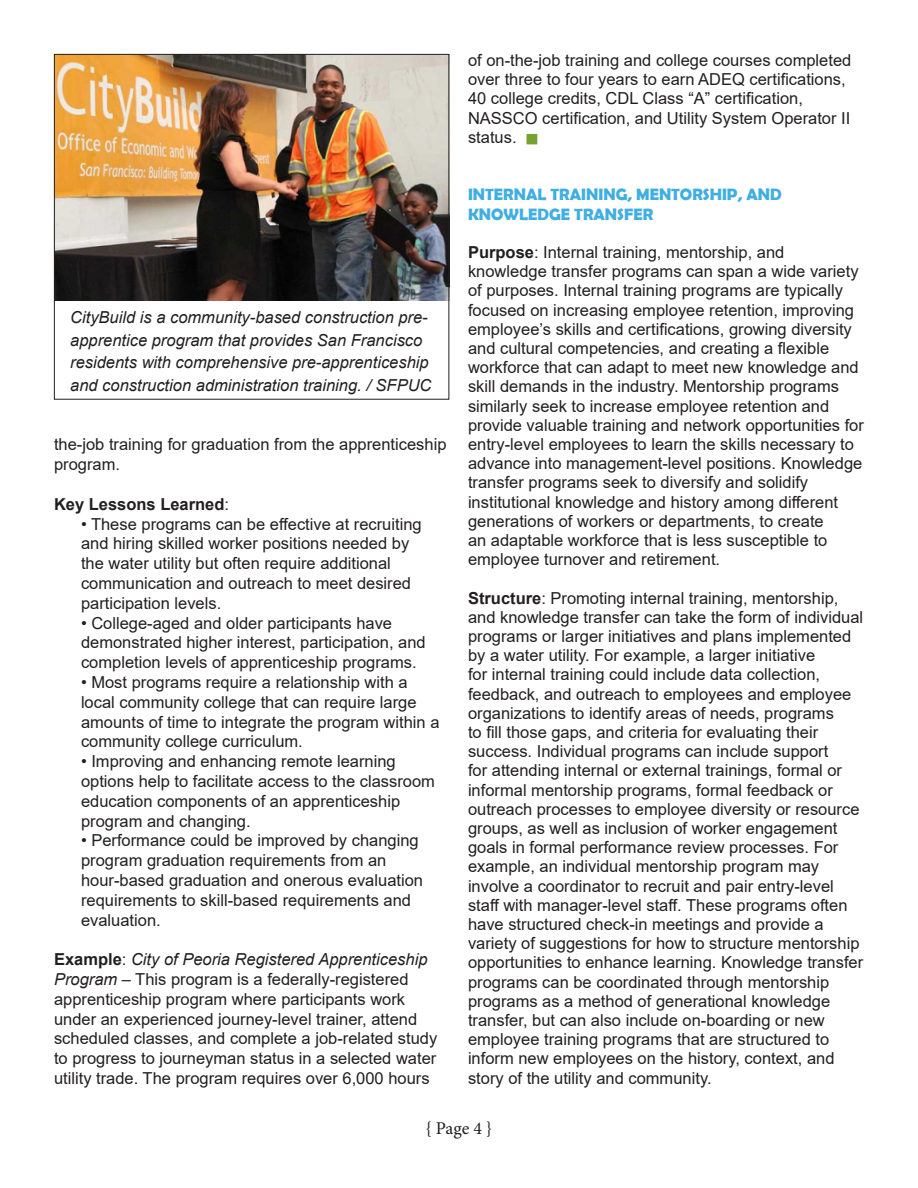
<style>
.page{position:relative;width:918px;height:1188px;background:#fff}
.page>*{position:absolute;margin:0;border:0;box-sizing:border-box;transform-origin:0 0}
.t1{font:18px "Minion Pro";color:#231f20}
.t2{font:16.5px/19.2px "Arial";color:#231f20}
.t3{font:italic 16.5px/22.5px "Arial";color:#231f20}
.t4{font:700 16.5px/19.2px "Berlin Sans FB Demi";color:#3faee2}
.t5{font:700 16.5px "Arial";color:#231f20}
.s1{font-weight:700}
.s2{font-weight:400}
.s3{font-style:italic}
</style>
<div class="page">
<img style="left:56px;top:54px;width:394px;height:246px">
<div style="left:526px;top:134px;width:11px;height:10px;background:#78a22f"></div>
<div style="left:54px;top:54px;width:395px;height:346px;border:1px solid #231f20"></div>
<p class="t2" style="left:468px;top:51px;width:385px">of on-the-job training and college courses completed over three to four years to earn ADEQ certifications, 40 college credits, CDL Class “A” certification, NASSCO certification, and Utility System Operator II status.</p>
<p class="t4" style="left:468px;top:185px;width:315px">INTERNAL TRAINING, MENTORSHIP, AND<br>KNOWLEDGE TRANSFER</p>
<p class="t2" style="left:468px;top:243px;width:397px"><span class="s1">Purpose</span>: Internal training, mentorship, and knowledge transfer programs can span a wide variety of purposes. Internal training programs are typically focused on increasing employee retention, improving employee’s skills and certifications, growing diversity and cultural competencies, and creating a flexible workforce that can adapt to meet new knowledge and skill demands in the industry. Mentorship programs similarly seek to increase employee retention and provide valuable training and network opportunities for entry-level employees to learn the skills necessary to advance into management-level positions. Knowledge transfer programs seek to diversify and solidify institutional knowledge and history among different generations of workers or departments, to create<br>an adaptable workforce that is less susceptible to employee turnover and retirement.</p>
<p class="t2" style="left:468px;top:588px;width:397px"><span class="s1">Structure</span>: Promoting internal training, mentorship, and knowledge transfer can take the form of individual programs or larger initiatives and plans implemented by a water utility. For example, a larger initiative<br>for internal training could include data collection, feedback, and outreach to employees and employee organizations to identify areas of needs, programs<br>to fill those gaps, and criteria for evaluating their success. Individual programs can include support<br>for attending internal or external trainings, formal or informal mentorship programs, formal feedback or outreach processes to employee diversity or resource groups, as well as inclusion of worker engagement goals in formal performance review processes. For example, an individual mentorship program may involve a coordinator to recruit and pair entry-level staff with manager-level staff. These programs often have structured check-in meetings and provide a variety of suggestions for how to structure mentorship opportunities to enhance learning. Knowledge transfer programs can be coordinated through mentorship programs as a method of generational knowledge transfer, but can also include on-boarding or new employee training programs that are structured to inform new employees on the history, context, and story of the utility and community.</p>
<p class="t1" style="left:426px;top:1116px;width:68px">{ Page 4 }</p>
<p class="t3" style="left:70px;top:307px;width:363px">CityBuild is a community-based construction pre&shy;apprentice program that provides San Francisco residents with comprehensive pre-apprenticeship and construction administration training. / SFPUC</p>
<p class="t2" style="left:54px;top:435px;width:394px;line-height:19.8px">the-job training for graduation from the apprenticeship program.</p>
<p class="t5" style="left:54px;top:492px;width:177px">Key Lessons Learned<span class="s2">:</span></p>
<p class="t2" style="left:81px;top:514px;width:342px;line-height:19.8px">• These programs can be effective at recruiting and hiring skilled worker positions needed by the water utility but often require additional communication and outreach to meet desired participation levels.</p>
<p class="t2" style="left:81px;top:613px;width:346px;line-height:19.8px">• College-aged and older participants have demonstrated higher interest, participation, and</p>
<p class="t2" style="left:81px;top:653px;width:337px">completion levels of apprenticeship programs.</p>
<p class="t2" style="left:81px;top:672px;width:360px;line-height:19.8px">• Most programs require a relationship with a local community college that can require large amounts of time to integrate the program within a community college curriculum.</p>
<p class="t2" style="left:81px;top:751px;width:355px;line-height:19.8px">• Improving and enhancing remote learning options help to facilitate access to the classroom education components of an apprenticeship program and changing.</p>
<p class="t2" style="left:81px;top:831px;width:344px;line-height:19.8px">• Performance could be improved by changing program graduation requirements from an hour-based graduation and onerous evaluation requirements to skill-based requirements and evaluation.</p>
<p class="t2" style="left:54px;top:949px;width:385px;line-height:19.8px"><span class="s1">Example</span>: <span class="s3">City of Peoria Registered Apprenticeship Program</span> – This program is a federally-registered apprenticeship program where participants work under an experienced journey-level trainer, attend scheduled classes, and complete a job-related study to progress to journeyman status in a selected water utility trade. The program requires over 6,000 hours</p>
</div>
